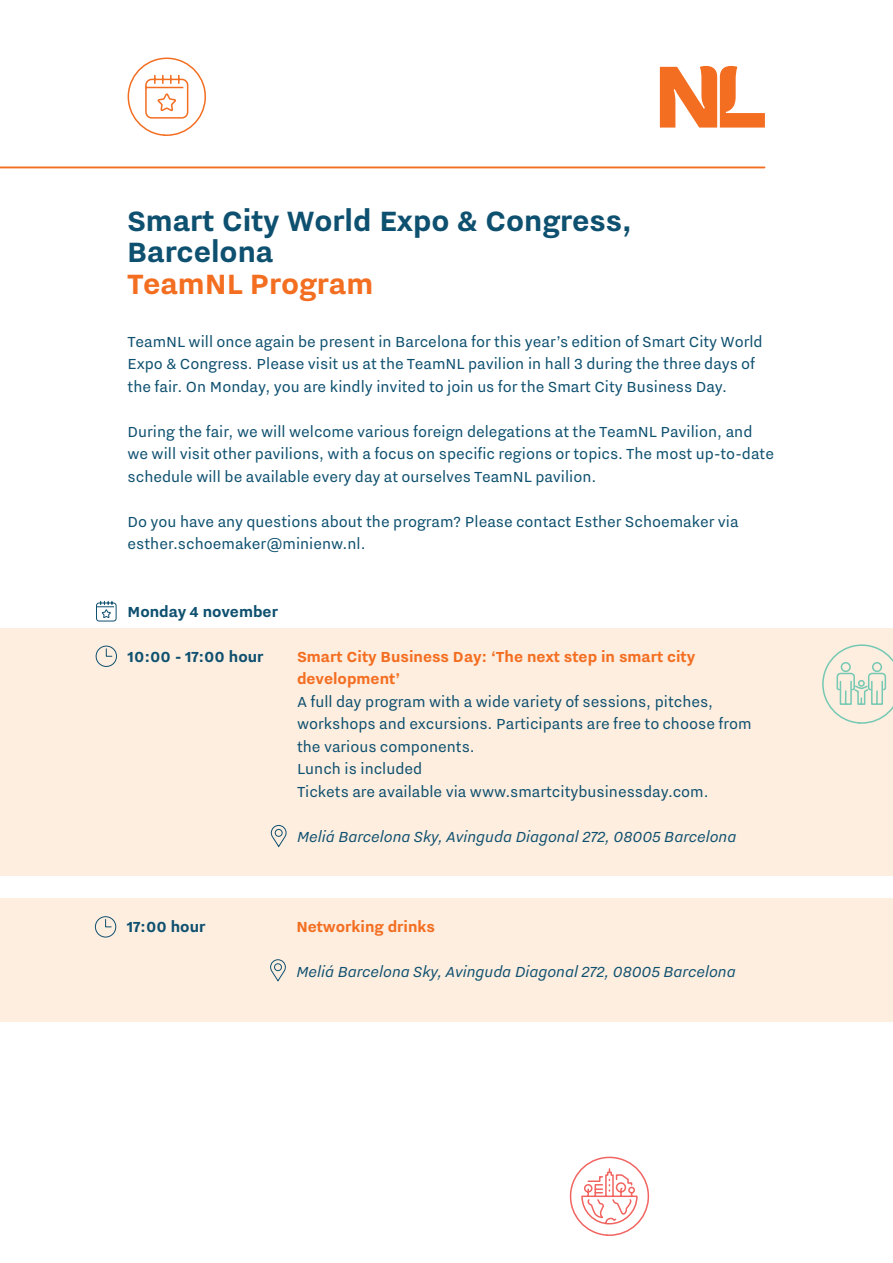
<style>
.page{position:relative;width:893px;height:1263px;background:#fff}
.page>*{position:absolute;margin:0;border:0;box-sizing:border-box;transform-origin:0 0}
.t1{font:700 34.5px/31.5px "Nitti Grotesk";color:#0e506f}
.t2{font:700 34.5px "Nitti Grotesk";color:#f36e21}
.t3{font:18px/22.5px "Nitti Grotesk";color:#0e506f}
.t4{font:italic 18px "Nitti Grotesk";color:#0e506f}
.t5{font:700 18px/22.5px "Nitti Grotesk";color:#f36e21}
.t6{font:700 18px "Nitti Grotesk";color:#0e506f}
</style>
<div class="page">
<div style="left:0;top:628px;width:893px;height:248px;background:#feeee0"></div>
<svg style="left:660px;top:66px;width:105px;height:62px"></svg>
<svg style="left:822px;top:644px;width:71px;height:80px"></svg>
<svg style="left:569px;top:1156px;width:81px;height:80px"></svg>
<svg style="left:127px;top:57px;width:79px;height:79px"></svg>
<hr style="left:0;top:167px;width:764px;height:1px;background:#f36e21">
<svg style="left:270px;top:824px;width:17px;height:24px"></svg>
<svg style="left:95px;top:645px;width:22px;height:22px"></svg>
<svg style="left:96px;top:600px;width:21px;height:22px"></svg>
<div style="left:0;top:898px;width:893px;height:124px;background:#feeee0"></div>
<svg style="left:270px;top:959px;width:16px;height:23px"></svg>
<svg style="left:95px;top:916px;width:22px;height:22px"></svg>
<p class="t1" style="left:127px;top:204px;width:506px">Smart City World Expo &amp; Congress,<br>Barcelona</p>
<p class="t2" style="left:127px;top:265px;width:248px">TeamNL Program</p>
<p class="t3" style="left:128px;top:330px;width:637px">TeamNL will once again be present in Barcelona for this year’s edition of Smart City World<br>Expo &amp; Congress. Please visit us at the TeamNL pavilion in hall 3 during the three days of the fair. On Monday, you are kindly invited to join us for the Smart City Business Day.</p>
<p class="t3" style="left:128px;top:420px;width:648px">During the fair, we will welcome various foreign delegations at the TeamNL Pavilion, and we will visit other pavilions, with a focus on specific regions or topics. The most up-to-date schedule will be available every day at ourselves TeamNL pavilion.</p>
<p class="t3" style="left:128px;top:510px;width:612px">Do you have any questions about the program? Please contact Esther Schoemaker via esther.schoemaker@minienw.nl.</p>
<p class="t6" style="left:128px;top:601px;width:152px">Monday 4 november</p>
<p class="t6" style="left:128px;top:646px;width:137px">10:00 - 17:00 hour</p>
<p class="t5" style="left:297px;top:645px;width:400px">Smart City Business Day: ‘The next step in smart city development’</p>
<p class="t3" style="left:297px;top:690px;width:456px">A full day program with a wide variety of sessions, pitches, workshops and excursions. Participants are free to choose from the various components.</p>
<p class="t3" style="left:297px;top:757px;width:127px">Lunch is included</p>
<p class="t3" style="left:297px;top:780px;width:413px">Tickets are available via www.smartcitybusinessday.com.</p>
<p class="t4" style="left:297px;top:827px;width:441px">Meliá Barcelona Sky, Avinguda Diagonal 272, 08005 Barcelona</p>
<p class="t6" style="left:127px;top:916px;width:80px">17:00 hour</p>
<p class="t5" style="left:296px;top:915px;width:140px">Networking drinks</p>
<p class="t4" style="left:296px;top:962px;width:441px">Meliá Barcelona Sky, Avinguda Diagonal 272, 08005 Barcelona</p>
</div>
